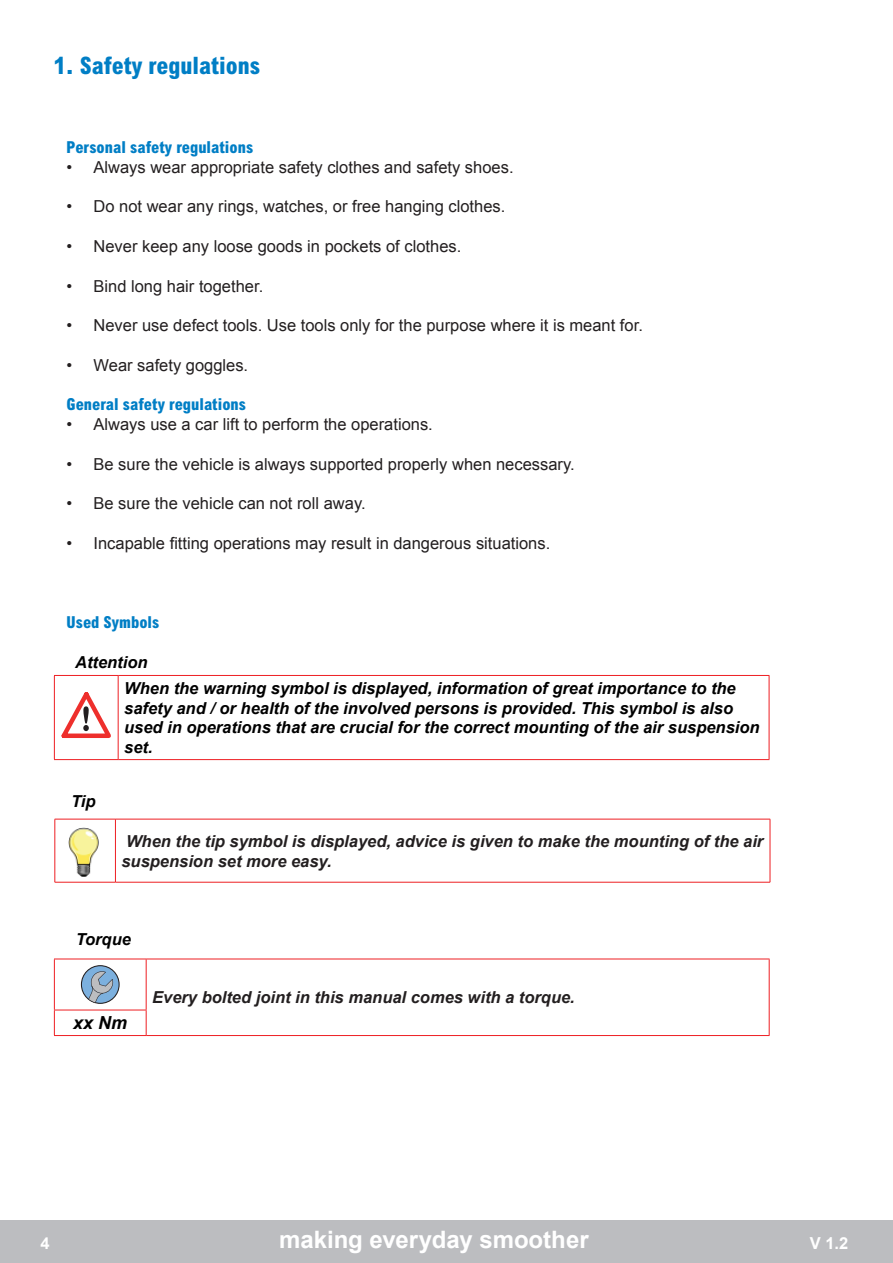
<style>
.page{position:relative;width:893px;height:1263px;background:#fff}
.page>*{position:absolute;margin:0;border:0;box-sizing:border-box;transform-origin:0 0}
.t1{font:700 24px "Arial";color:#fff}
.t2{font:800 condensed 24px "Arial MT Std";color:#007ec5}
.t3{font:italic 700 18px "Arial";color:#000}
.t4{font:16.5px "Arial";color:#231f20}
.t5{font:italic 700 16.5px/19.8px "Arial";color:#000}
.t6{font:italic 700 16.5px/19.8px "Arial";color:#231f20}
.t7{font:800 condensed 16.5px "Arial MT Std";color:#007ec5}
.t8{font:700 16.5px "Arial";color:#fff}
</style>
<div class="page">
<div style="left:0;top:1220px;width:893px;height:43px;background:#bcbdc0"></div>
<hr style="left:55px;top:819px;width:60px;height:1px;background:#ee1f23">
<hr style="left:55px;top:819px;width:1px;height:63px;background:#ee1f23">
<hr style="left:115px;top:819px;width:655px;height:1px;background:#ee1f23">
<hr style="left:115px;top:819px;width:1px;height:63px;background:#ee1f23">
<hr style="left:770px;top:819px;width:1px;height:63px;background:#ee1f23">
<hr style="left:55px;top:882px;width:60px;height:1px;background:#ee1f23">
<hr style="left:115px;top:882px;width:655px;height:1px;background:#ee1f23">
<img style="left:68px;top:827px;width:31px;height:50px">
<hr style="left:54px;top:675px;width:64px;height:1px;background:#ee1f23">
<hr style="left:54px;top:676px;width:1px;height:83px;background:#ee1f23">
<hr style="left:118px;top:675px;width:651px;height:1px;background:#ee1f23">
<hr style="left:118px;top:676px;width:1px;height:83px;background:#ee1f23">
<hr style="left:769px;top:676px;width:1px;height:83px;background:#ee1f23">
<hr style="left:54px;top:759px;width:64px;height:1px;background:#ee1f23">
<hr style="left:118px;top:759px;width:651px;height:1px;background:#ee1f23">
<svg style="left:62px;top:692px;width:49px;height:46px"></svg>
<hr style="left:146px;top:1035px;width:623px;height:1px;background:#ee1f23">
<hr style="left:146px;top:959px;width:623px;height:1px;background:#ee1f23">
<hr style="left:769px;top:959px;width:1px;height:51px;background:#ee1f23">
<svg style="left:769px;top:1010px;width:1px;height:25px"></svg>
<hr style="left:54px;top:959px;width:92px;height:1px;background:#ee1f23">
<hr style="left:54px;top:959px;width:1px;height:51px;background:#ee1f23">
<hr style="left:146px;top:959px;width:1px;height:51px;background:#ee1f23">
<hr style="left:54px;top:1010px;width:93px;height:1px;background:#ee1f23">
<svg style="left:54px;top:1010px;width:1px;height:25px"></svg>
<svg style="left:146px;top:1010px;width:1px;height:25px"></svg>
<hr style="left:54px;top:1035px;width:92px;height:1px;background:#ee1f23">
<svg style="left:81px;top:965px;width:39px;height:39px"></svg>
<h1 class="t2" style="left:54px;top:51px;width:208px">1. Safety regulations</h1>
<p class="t7" style="left:67px;top:137px;width:188px">Personal safety regulations</p>
<p class="t4" style="left:67px;top:156px;width:449px">• Always wear appropriate safety clothes and safety shoes.</p>
<p class="t4" style="left:67px;top:196px;width:440px">• Do not wear any rings, watches, or free hanging clothes.</p>
<p class="t4" style="left:67px;top:235px;width:396px">• Never keep any loose goods in pockets of clothes.</p>
<p class="t4" style="left:67px;top:275px;width:198px">• Bind long hair together.</p>
<p class="t4" style="left:67px;top:315px;width:578px">• Never use defect tools. Use tools only for the purpose where it is meant for.</p>
<p class="t4" style="left:67px;top:354px;width:183px">• Wear safety goggles.</p>
<p class="t7" style="left:67px;top:395px;width:181px">General safety regulations</p>
<p class="t4" style="left:67px;top:414px;width:368px">• Always use a car lift to perform the operations.</p>
<p class="t4" style="left:67px;top:453px;width:510px">• Be sure the vehicle is always supported properly when necessary.</p>
<p class="t4" style="left:67px;top:493px;width:301px">• Be sure the vehicle can not roll away.</p>
<p class="t4" style="left:67px;top:532px;width:485px">• Incapable fitting operations may result in dangerous situations.</p>
<p class="t7" style="left:67px;top:612px;width:95px">Used Symbols</p>
<p class="t5" style="left:75px;top:653px;width:74px">Attention</p>
<p class="t5" style="left:71px;top:791px;width:26px">Tip</p>
<p class="t5" style="left:124px;top:679px;width:637px">When the warning symbol is displayed, information of great importance to the safety and / or health of the involved persons is provided. This symbol is also used in operations that are crucial for the correct mounting of the air suspension set.</p>
<p class="t6" style="left:121px;top:832px;width:643px">When the tip symbol is displayed, advice is given to make the mounting of the air suspension set more easy.</p>
<p class="t5" style="left:76px;top:930px;width:57px">Torque</p>
<p class="t3" style="left:73px;top:1011px;width:56px">xx Nm</p>
<p class="t6" style="left:152px;top:988px;width:424px">Every bolted joint in this manual comes with a torque.</p>
<p class="t8" style="left:40px;top:1232px;width:11px">4</p>
<h1 class="t1" style="left:279px;top:1223px;width:311px">making everyday smoother</h1>
<p class="t8" style="left:810px;top:1232px;width:40px">V 1.2</p>
</div>
